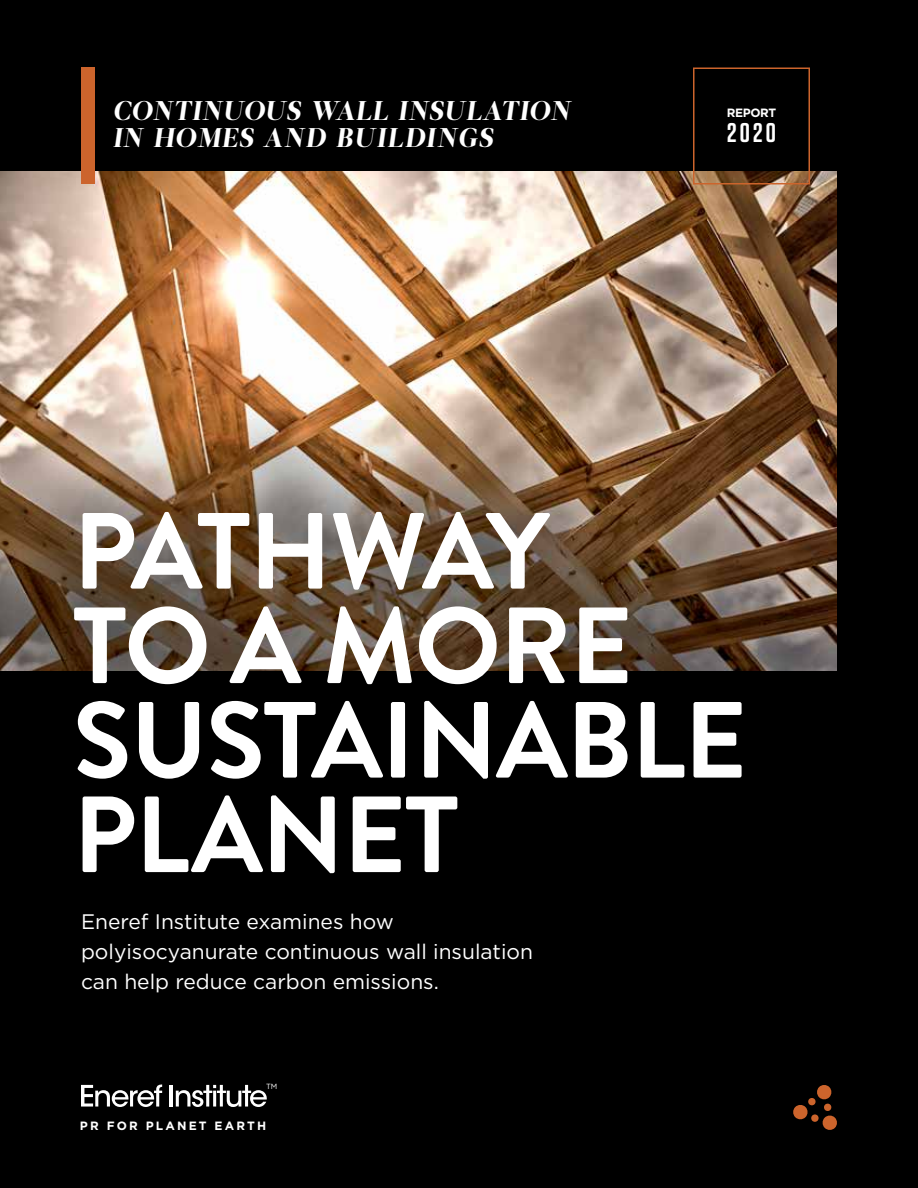
<style>
.page{position:relative;width:918px;height:1188px;background:#000}
.page>*{position:absolute;margin:0;border:0;box-sizing:border-box;transform-origin:0 0}
.t1{font:700 108px/94.5px "Brandon Grotesque";letter-spacing:-.015em;color:#fff}
.t2{font:italic 27px/27px "Leitura Display";letter-spacing:.04em;color:#fff}
.t3{font:600 27px "Tungsten";color:#fff}
.t4{font:21px/30px "Gotham HTF";color:#fff}
.t5{font:700 12px "Gotham HTF";letter-spacing:.18em;color:#fff}
.t6{font:7.5px "Gotham HTF";color:#fff}
</style>
<div class="page">
<img style="left:0;top:171px;width:837px;height:499px">
<div style="left:81px;top:68px;width:13px;height:116px;background:#cc642c"></div>
<svg style="left:81px;top:1085px;width:81px;height:22px"></svg>
<hr style="left:170px;top:1085px;width:3px;height:22px;background:#fff">
<svg style="left:176px;top:1085px;width:91px;height:22px"></svg>
<svg style="left:793px;top:1085px;width:44px;height:45px"></svg>
<div style="left:693px;top:68px;width:117px;height:116px;border:2px solid #cc642c"></div>
<p class="t2" style="left:113px;top:98px;width:459px">CONTINUOUS WALL INSULATION<br>IN HOMES AND BUILDINGS</p>
<p class="t5" style="left:727px;top:106px;width:51px">REPORT</p>
<p class="t3" style="left:727px;top:119px;width:50px">2020</p>
<h1 class="t1" style="left:73px;top:506px;width:676px">PATHWAY<br>TO A MORE<br>SUSTAINABLE<br>PLANET</h1>
<p class="t4" style="left:81px;top:906px;width:454px">Eneref Institute examines how polyisocyanurate continuous wall insulation can help reduce carbon emissions.</p>
<p class="t6" style="left:266px;top:1083px;width:13px">TM</p>
<p class="t5" style="left:80px;top:1119px;width:188px">PR FOR PLANET EARTH</p>
</div>
